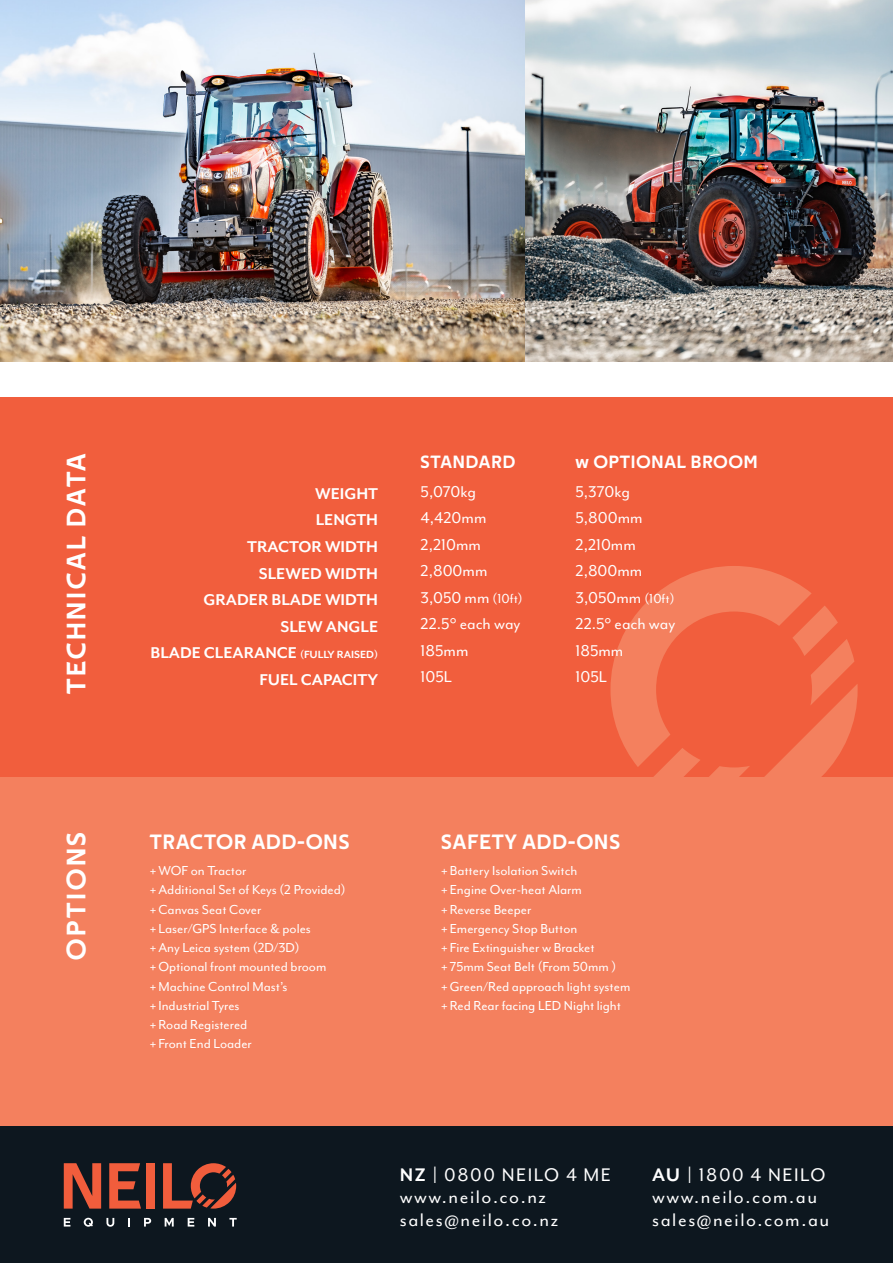
<style>
.page{position:relative;width:893px;height:1263px;background:#fff}
.page>*{position:absolute;margin:0;border:0;box-sizing:border-box;transform-origin:0 0}
.t1{font:27px "Techna Sans";letter-spacing:.1em;color:#fff}
.t2{font:21px "Mr Eaves Mod OT";letter-spacing:.075em;color:#fff}
.t3{font:21px "Techna Sans";letter-spacing:.05em;color:#fff}
.t4{font:18px "Mr Eaves Mod OT";color:#fff}
.t5{font:700 18px "Mr Eaves Mod OT";color:#fff}
.t6{font:18px "Techna Sans";letter-spacing:.05em;color:#fff}
.t7{font:15px "Mr Eaves Mod OT";color:#fff}
.s1{font-size:12px}
.s2{font-size:15px}
.s3{font-weight:700}
</style>
<div class="page">
<div style="left:0;top:777px;width:893px;height:350px;background:#f4805e"></div>
<div style="left:0;top:397px;width:893px;height:380px;background:#f15e3d"></div>
<svg style="left:610px;top:566px;width:248px;height:211px"></svg>
<div style="left:0;top:1127px;width:893px;height:136px;background:#0d171f"></div>
<svg style="left:64px;top:1218px;width:6px;height:8px"></svg>
<svg style="left:84px;top:1218px;width:9px;height:9px"></svg>
<svg style="left:106px;top:1218px;width:8px;height:9px"></svg>
<svg style="left:128px;top:1218px;width:2px;height:8px"></svg>
<svg style="left:144px;top:1218px;width:7px;height:8px"></svg>
<svg style="left:165px;top:1218px;width:9px;height:8px"></svg>
<svg style="left:188px;top:1218px;width:6px;height:8px"></svg>
<svg style="left:208px;top:1218px;width:8px;height:8px"></svg>
<svg style="left:229px;top:1218px;width:8px;height:8px"></svg>
<svg style="left:163px;top:1163px;width:73px;height:45px"></svg>
<svg style="left:64px;top:1163px;width:37px;height:45px"></svg>
<svg style="left:109px;top:1163px;width:32px;height:45px"></svg>
<div style="left:146px;top:1163px;width:9px;height:45px;background:#f15d3c"></div>
<img style="left:0;top:0;width:525px;height:361px">
<img style="left:525px;top:0;width:368px;height:361px">
<p class="t1" style="left:60px;top:694px;width:242px;rotate:-90deg">TECHNICAL DATA</p>
<p class="t1" style="left:60px;top:960px;width:129px;rotate:-90deg">OPTIONS</p>
<p class="t5" style="left:315px;top:483px;width:65px">WEIGHT</p>
<p class="t5" style="left:316px;top:510px;width:64px">LENGTH</p>
<p class="t5" style="left:247px;top:536px;width:132px">TRACTOR WIDTH</p>
<p class="t5" style="left:259px;top:563px;width:121px">SLEWED WIDTH</p>
<p class="t5" style="left:203px;top:589px;width:176px">GRADER BLADE WIDTH</p>
<p class="t5" style="left:281px;top:616px;width:99px">SLEW ANGLE</p>
<p class="t5" style="left:151px;top:642px;width:229px">BLADE CLEARANCE <span class="s1">(FULLY RAISED)</span></p>
<p class="t5" style="left:260px;top:669px;width:120px">FUEL CAPACITY</p>
<p class="t6" style="left:421px;top:451px;width:96px">STANDARD</p>
<p class="t4" style="left:421px;top:482px;width:57px">5,070kg</p>
<p class="t4" style="left:421px;top:508px;width:67px">4,420mm</p>
<p class="t4" style="left:421px;top:535px;width:62px">2,210mm</p>
<p class="t4" style="left:421px;top:561px;width:68px">2,800mm</p>
<p class="t4" style="left:421px;top:588px;width:104px">3,050 mm <span class="s2">(10ft)</span></p>
<p class="t4" style="left:421px;top:614px;width:101px">22.5° each way</p>
<p class="t4" style="left:421px;top:641px;width:49px">185mm</p>
<p class="t4" style="left:421px;top:667px;width:33px">105L</p>
<p class="t6" style="left:575px;top:451px;width:183px">w OPTIONAL BROOM</p>
<p class="t4" style="left:575px;top:482px;width:56px">5,370kg</p>
<p class="t4" style="left:575px;top:508px;width:69px">5,800mm</p>
<p class="t4" style="left:575px;top:535px;width:62px">2,210mm</p>
<p class="t4" style="left:575px;top:561px;width:68px">2,800mm</p>
<p class="t4" style="left:575px;top:588px;width:100px">3,050mm <span class="s2">(10ft)</span></p>
<p class="t4" style="left:575px;top:614px;width:101px">22.5° each way</p>
<p class="t4" style="left:575px;top:641px;width:49px">185mm</p>
<p class="t4" style="left:575px;top:667px;width:33px">105L</p>
<p class="t3" style="left:150px;top:829px;width:201px">TRACTOR ADD-ONS</p>
<p class="t3" style="left:441px;top:829px;width:180px">SAFETY ADD-ONS</p>
<p class="t7" style="left:150px;top:862px;width:98px">+WOF on Tractor</p>
<p class="t7" style="left:150px;top:882px;width:197px">+Additional Set of Keys (2 Provided)</p>
<p class="t7" style="left:150px;top:901px;width:113px">+Canvas Seat Cover</p>
<p class="t7" style="left:150px;top:920px;width:162px">+ Laser/GPS Interface &amp; poles</p>
<p class="t7" style="left:150px;top:939px;width:151px">+Any Leica system (2D/3D)</p>
<p class="t7" style="left:150px;top:959px;width:178px">+Optional front mounted broom</p>
<p class="t7" style="left:150px;top:978px;width:139px">+Machine Control Mast’s</p>
<p class="t7" style="left:150px;top:997px;width:91px">+ Industrial Tyres</p>
<p class="t7" style="left:150px;top:1016px;width:99px">+Road Registered</p>
<p class="t7" style="left:150px;top:1036px;width:103px">+ Front End Loader</p>
<p class="t7" style="left:441px;top:862px;width:138px">+ Battery Isolation Switch</p>
<p class="t7" style="left:441px;top:882px;width:142px">+ Engine Over-heat Alarm</p>
<p class="t7" style="left:441px;top:901px;width:92px">+Reverse Beeper</p>
<p class="t7" style="left:441px;top:920px;width:138px">+ Emergency Stop Button</p>
<p class="t7" style="left:441px;top:939px;width:155px">+ Fire Extinguisher w Bracket</p>
<p class="t7" style="left:441px;top:959px;width:177px">+ 75mm Seat Belt (From 50mm )</p>
<p class="t7" style="left:441px;top:978px;width:191px">+Green/Red approach light system</p>
<p class="t7" style="left:441px;top:997px;width:181px">+Red Rear facing LED Night light</p>
<p class="t2" style="left:400px;top:1163px;width:213px"><span class="s3">NZ |</span> 0800 NEILO 4 ME</p>
<p class="t2" style="left:400px;top:1185px;width:148px">www.neilo.co.nz</p>
<p class="t2" style="left:400px;top:1208px;width:160px">sales@neilo.co.nz</p>
<p class="t2" style="left:652px;top:1163px;width:175px"><span class="s3">AU |</span> 1800 4 NEILO</p>
<p class="t2" style="left:652px;top:1185px;width:166px">www.neilo.com.au</p>
<p class="t2" style="left:652px;top:1208px;width:179px">sales@neilo.com.au</p>
</div>
